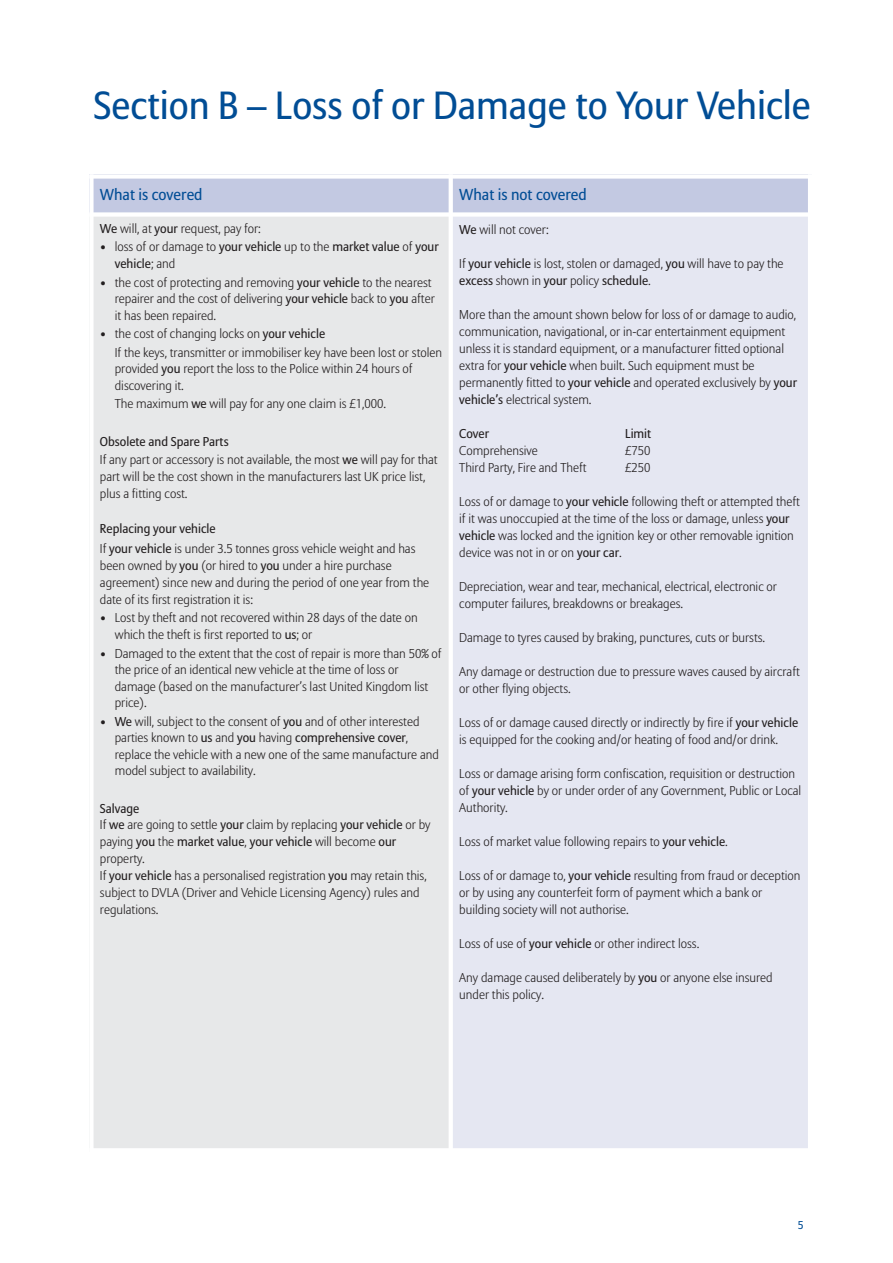
<style>
.page{position:relative;width:893px;height:1263px;background:#fff}
.page>*{position:absolute;margin:0;border:0;box-sizing:border-box;transform-origin:0 0}
.t1{font:39px "Allianz Sans";color:#014d95}
.t2{font:15.75px "Allianz Sans";color:#014d95}
.t3{font:300 12.75px/17px "Allianz Sans";color:#231f20}
.t4{font:12.75px/16.5px "Allianz Sans";color:#231f20}
.t5{font:11.25px "Allianz Sans";color:#014d95}
.s1{font-weight:400}
.s2{font-weight:300}
</style>
<div class="page">
<div style="left:89px;top:174px;width:362px;height:40px;background:#c3c9e2"></div>
<div style="left:451px;top:174px;width:361px;height:40px;background:#c3c9e2"></div>
<div style="left:89px;top:214px;width:362px;height:938px;background:#e7e8e9"></div>
<div style="left:451px;top:214px;width:361px;height:938px;background:#e5e7f2"></div>
<div style="left:89px;top:174px;width:5px;height:978px;background:#fff"></div>
<hr style="left:449px;top:174px;width:4px;height:978px;background:#fff">
<hr style="left:808px;top:174px;width:4px;height:978px;background:#fff">
<div style="left:89px;top:174px;width:723px;height:5px;background:#fff"></div>
<div style="left:89px;top:212px;width:723px;height:5px;background:#fff"></div>
<hr style="left:89px;top:1148px;width:723px;height:4px;background:#fff">
<h1 class="t1" style="left:94px;top:90px;width:719px">Section B – Loss of or Damage to Your Vehicle</h1>
<p class="t2" style="left:100px;top:188px;width:104px">What is covered</p>
<p class="t2" style="left:459px;top:188px;width:129px">What is not covered</p>
<p class="t3" style="left:100px;top:221px;width:162px"><span class="s1">We</span> will, at <span class="s1">your</span> request, pay for:</p>
<p class="t4" style="left:115px;top:240px;width:325px;text-indent:-15px"><span class="s2">• loss of or damage to</span> your vehicle <span class="s2">up to the</span> market value <span class="s2">of</span> your vehicle<span class="s2">; and</span></p>
<p class="t3" style="left:115px;top:275px;width:322px;line-height:16.5px;text-indent:-15px">• the cost of protecting and removing <span class="s1">your vehicle</span> to the nearest repairer and the cost of delivering <span class="s1">your vehicle</span> back to <span class="s1">you</span> after it has been repaired.</p>
<p class="t3" style="left:115px;top:326px;width:329px;line-height:18.6px;text-indent:-15px">• the cost of changing locks on <span class="s1">your vehicle<br></span>If the keys, transmitter or immobiliser key have been lost or stolen</p>
<p class="t3" style="left:115px;top:362px;width:299px;line-height:16.5px">provided <span class="s1">you</span> report the loss to the Police within 24 hours of discovering it.</p>
<p class="t3" style="left:115px;top:397px;width:273px">The maximum <span class="s1">we</span> will pay for any one claim is £1,000.</p>
<p class="t3" style="left:100px;top:434px;width:339px"><span class="s1">Obsolete and Spare Parts<br></span>If any part or accessory is not available, the most <span class="s1">we</span> will pay for that part will be the cost shown in the manufacturers last UK price list, plus a fitting cost.</p>
<p class="t3" style="left:100px;top:520px;width:317px;line-height:19.6px"><span class="s1">Replacing your vehicle<br></span>If <span class="s1">your vehicle</span> is under 3.5 tonnes gross vehicle weight and has</p>
<p class="t3" style="left:100px;top:558px;width:331px">been owned by <span class="s1">you</span> (or hired to <span class="s1">you</span> under a hire purchase agreement) since new and during the period of one year from the date of its first registration it is:</p>
<p class="t3" style="left:115px;top:611px;width:304px;line-height:16.5px;text-indent:-15px">• Lost by theft and not recovered within 28 days of the date on which the theft is first reported to <span class="s1">us</span>; or</p>
<p class="t3" style="left:115px;top:646px;width:328px;line-height:16.5px;text-indent:-15px">• Damaged to the extent that the cost of repair is more than 50% of the price of an identical new vehicle at the time of loss or damage (based on the manufacturer’s last United Kingdom list price).</p>
<p class="t3" style="left:115px;top:714px;width:326px;line-height:16.5px;text-indent:-15px">• <span class="s1">We</span> will, subject to the consent of <span class="s1">you</span> and of other interested parties known to <span class="s1">us</span> and <span class="s1">you</span> having <span class="s1">comprehensive cover</span>, replace the vehicle with a new one of the same manufacture and model subject to availability.</p>
<p class="t3" style="left:100px;top:801px;width:332px"><span class="s1">Salvage<br></span>If <span class="s1">we</span> are going to settle <span class="s1">your</span> claim by replacing <span class="s1">your vehicle</span> or by paying <span class="s1">you</span> the <span class="s1">market value</span>, <span class="s1">your vehicle</span> will become <span class="s1">our </span>property.<br>If <span class="s1">your vehicle</span> has a personalised registration <span class="s1">you</span> may retain this, subject to DVLA (Driver and Vehicle Licensing Agency) rules and regulations.</p>
<p class="t3" style="left:459px;top:222px;width:91px"><span class="s1">We</span> will not cover:</p>
<p class="t3" style="left:459px;top:256px;width:326px">If <span class="s1">your vehicle</span> is lost, stolen or damaged, <span class="s1">you</span> will have to pay the <span class="s1">excess</span> shown in <span class="s1">your</span> policy <span class="s1">schedule</span>.</p>
<p class="t3" style="left:459px;top:307px;width:339px">More than the amount shown below for loss of or damage to audio, communication, navigational, or in-car entertainment equipment unless it is standard equipment, or a manufacturer fitted optional extra for <span class="s1">your vehicle</span> when built. Such equipment must be permanently fitted to <span class="s1">your vehicle</span> and operated exclusively by <span class="s1">your vehicle’s</span> electrical system.</p>
<p class="t4" style="left:459px;top:426px;width:31px">Cover</p>
<p class="t4" style="left:625px;top:426px;width:28px">Limit</p>
<p class="t3" style="left:459px;top:443px;width:80px">Comprehensive</p>
<p class="t3" style="left:625px;top:443px;width:27px">£750</p>
<p class="t3" style="left:459px;top:460px;width:129px">Third Party, Fire and Theft</p>
<p class="t3" style="left:625px;top:460px;width:27px">£250</p>
<p class="t3" style="left:459px;top:494px;width:342px">Loss of or damage to <span class="s1">your vehicle</span> following theft or attempted theft if it was unoccupied at the time of the loss or damage, unless <span class="s1">your vehicle</span> was locked and the ignition key or other removable ignition device was not in or on <span class="s1">your car</span>.</p>
<p class="t3" style="left:459px;top:579px;width:319px">Depreciation, wear and tear, mechanical, electrical, electronic or computer failures, breakdowns or breakages.</p>
<p class="t3" style="left:459px;top:630px;width:307px">Damage to tyres caused by braking, punctures, cuts or bursts.</p>
<p class="t3" style="left:459px;top:664px;width:342px">Any damage or destruction due to pressure waves caused by aircraft or other flying objects.</p>
<p class="t3" style="left:459px;top:715px;width:340px">Loss of or damage caused directly or indirectly by fire if <span class="s1">your vehicle </span>is equipped for the cooking and/or heating of food and/or drink.</p>
<p class="t3" style="left:459px;top:766px;width:344px">Loss or damage arising form confiscation, requisition or destruction of <span class="s1">your vehicle</span> by or under order of any Government, Public or Local<br>Authority.</p>
<p class="t3" style="left:459px;top:834px;width:270px">Loss of market value following repairs to <span class="s1">your vehicle</span>.</p>
<p class="t3" style="left:459px;top:868px;width:343px">Loss of or damage to, <span class="s1">your vehicle</span> resulting from fraud or deception or by using any counterfeit form of payment which a bank or building society will not authorise.</p>
<p class="t3" style="left:459px;top:936px;width:242px">Loss of use of <span class="s1">your vehicle</span> or other indirect loss.</p>
<p class="t3" style="left:459px;top:970px;width:315px">Any damage caused deliberately by <span class="s1">you</span> or anyone else insured under this policy.</p>
<p class="t5" style="left:798px;top:1220px;width:7px">5</p>
</div>
